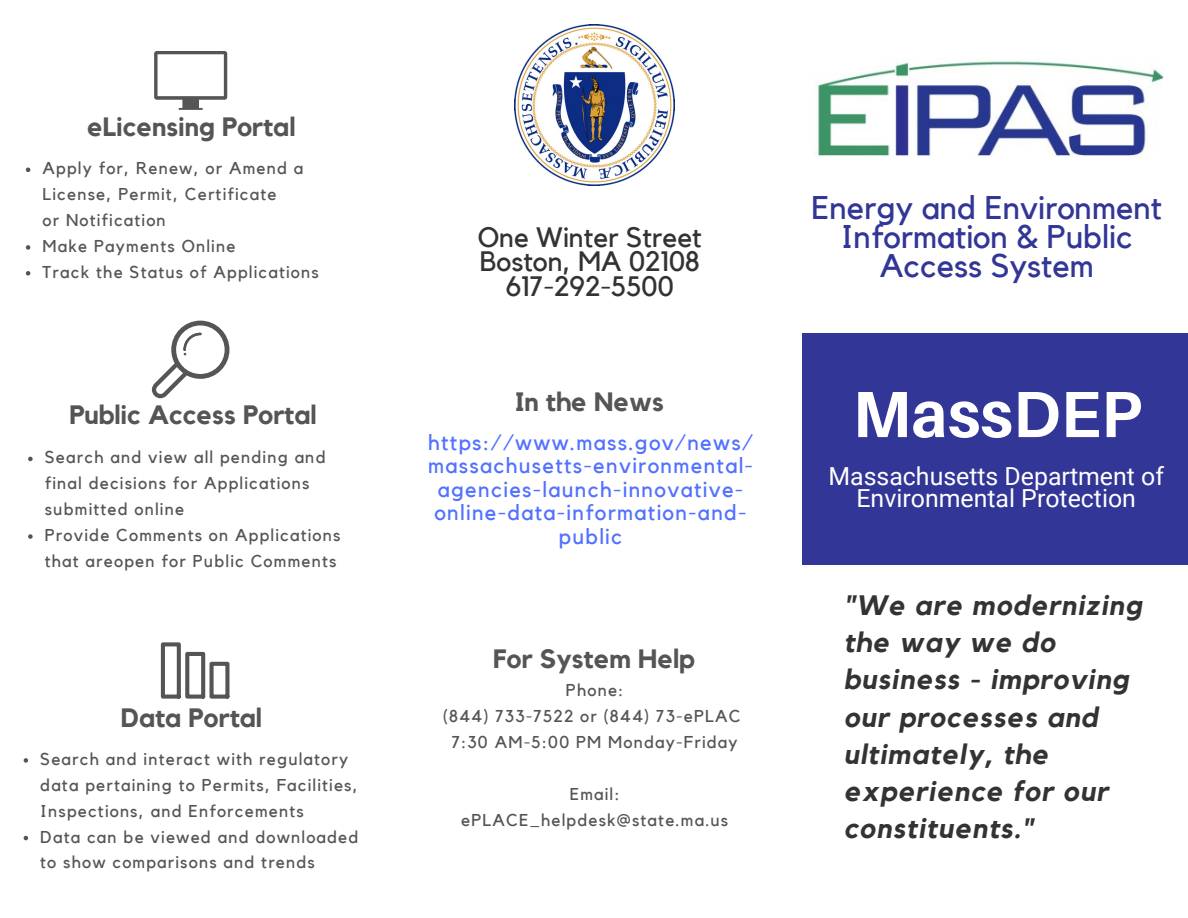
<style>
.page{position:relative;width:1188px;height:918px;background:#fff}
.page>*{position:absolute;margin:0;border:0;box-sizing:border-box;transform-origin:0 0}
.t1{font:700 65.4px "Aileron";color:#fff}
.t2{font:32.7px/29.2px "Kollektif";color:#323696;text-align:center}
.t3{font:italic 700 28.05px/37.2px "Kollektif";letter-spacing:.04em;color:#333}
.t4{font:28.05px/24.8px "Kollektif";color:#333;text-align:center}
.t5{font:700 26.55px "Kollektif";color:#555}
.t6{font:700 26.4px "Kollektif";color:#555}
.t7{font:24.9px/21.3px "Roboto";color:#fff;text-align:center}
.t8{font:21.75px/23.7px "Kollektif";letter-spacing:.06em;color:#5271ff;text-align:center}
.t9{font:17.1px/25.8px "Kollektif";letter-spacing:.07em;color:#555}
</style>
<div class="page">
<img style="left:817px;top:61px;width:345px;height:95px">
<svg style="left:26px;top:168px;width:4px;height:4px"></svg>
<svg style="left:26px;top:245px;width:4px;height:5px"></svg>
<svg style="left:26px;top:271px;width:4px;height:5px"></svg>
<svg style="left:28px;top:457px;width:5px;height:4px"></svg>
<svg style="left:28px;top:534px;width:5px;height:5px"></svg>
<svg style="left:24px;top:758px;width:4px;height:5px"></svg>
<svg style="left:24px;top:836px;width:4px;height:4px"></svg>
<svg style="left:154px;top:51px;width:73px;height:59px"></svg>
<svg style="left:161px;top:642px;width:69px;height:57px"></svg>
<svg style="left:152px;top:321px;width:77px;height:77px"></svg>
<div style="left:802px;top:333px;width:386px;height:232px;background:#323696"></div>
<img style="left:514px;top:25px;width:161px;height:161px">
<h3 class="t6" style="left:87px;top:115px;width:210px">eLicensing Portal</h3>
<p class="t9" style="left:43px;top:156px;width:278px">Apply for, Renew, or Amend a<br>License, Permit, Certificate<br>or Notification<br>Make Payments Online<br>Track the Status of Applications</p>
<h3 class="t5" style="left:69px;top:403px;width:249px">Public Access Portal</h3>
<p class="t9" style="left:45px;top:445px;width:297px">Search and view all pending and final decisions for Applications submitted online<br>Provide Comments on Applications that areopen for Public Comments</p>
<h3 class="t5" style="left:121px;top:705px;width:142px">Data Portal</h3>
<p class="t9" style="left:40px;top:747px;width:320px">Search and interact with regulatory data pertaining to Permits, Facilities, Inspections, and Enforcements<br>Data can be viewed and downloaded to show comparisons and trends</p>
<h3 class="t4" style="left:478px;top:226px;width:226px">One Winter Street<br>Boston, MA 02108<br>617-292-5500</h3>
<h3 class="t6" style="left:515px;top:389px;width:150px">In the News</h3>
<p class="t8" style="left:428px;top:431px;width:326px">https://www.mass.gov/news/</p>
<p class="t8" style="left:428px;top:455px;width:326px">massachusetts-environmental&shy;agencies-launch-innovative&shy;online-data-information-and&shy;public</p>
<h3 class="t6" style="left:493px;top:647px;width:203px">For System Help</h3>
<p class="t9" style="left:443px;top:678px;width:299px;text-align:center">Phone:<br>(844) 733-7522 or (844) 73-ePLAC<br>7:30 AM-5:00 PM Monday-Friday</p>
<p class="t9" style="left:461px;top:782px;width:269px;text-align:center">Email: ePLACE_helpdesk@state.ma.us</p>
<h2 class="t2" style="left:811px;top:194px;width:352px">Energy and Environment<br>Information &amp; Public<br>Access System</h2>
<h1 class="t1" style="left:852px;top:374px;width:291px">MassDEP</h1>
<h3 class="t7" style="left:829px;top:466px;width:337px">Massachusetts Department of<br>Environmental Protection</h3>
<h3 class="t3" style="left:844px;top:588px;width:300px">"We are modernizing the way we do business - improving our processes and ultimately, the experience for our constituents."</h3>
</div>
